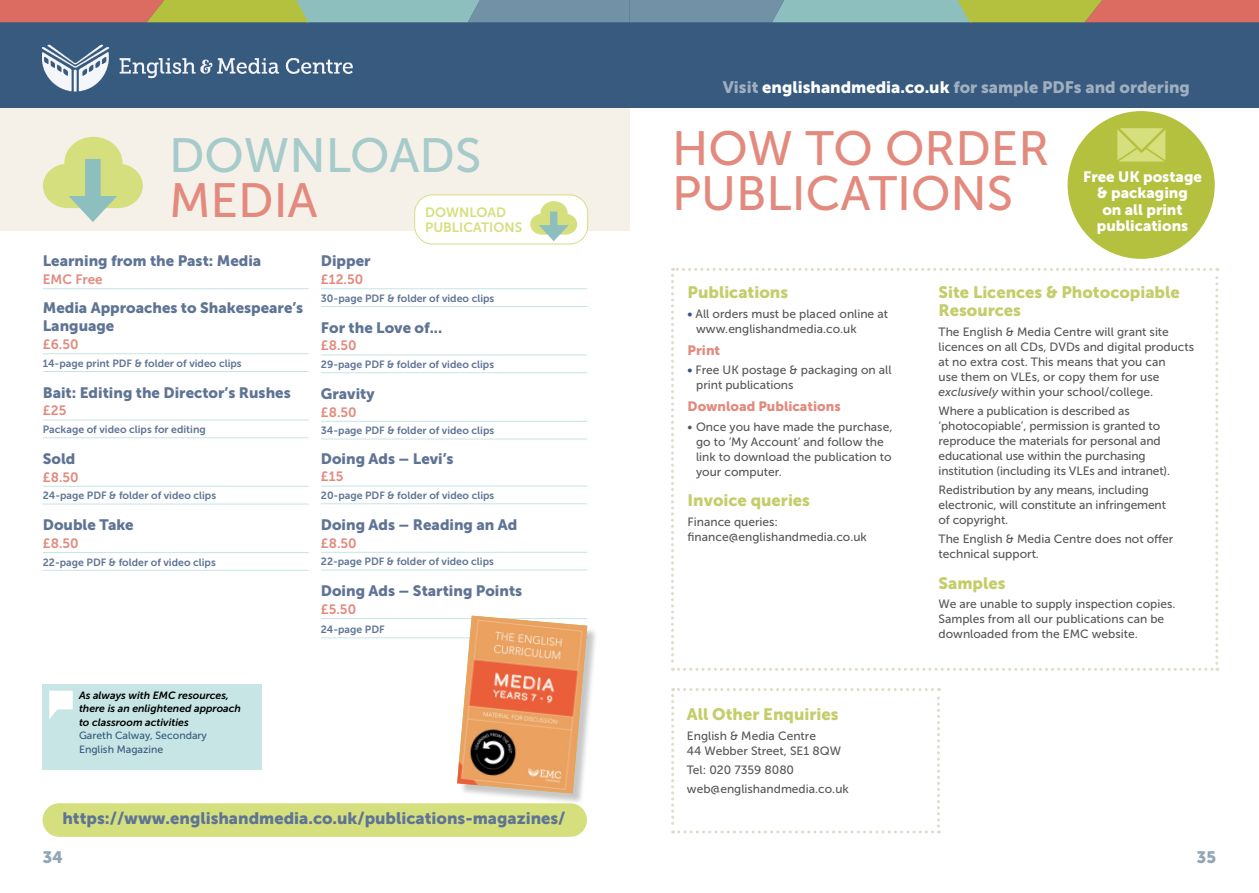
<style>
.page{position:relative;width:1259px;height:893px;background:#fff}
.page>*{position:absolute;margin:0;border:0;box-sizing:border-box;transform-origin:0 0}
.t1{font:48px/45px "Museo Sans 500";color:#e38a7e}
.t2{font:48px "Museo Sans 500";color:#a6cbca}
.t3{font:16.5px/18px "Museo Sans 900";color:#c4cd6a}
.t4{font:16.5px "Museo Sans 900";color:#5f7495}
.t5{font:16.5px "Museo Sans 900";color:#9fafc0}
.t6{font:16.5px "Museo Sans 900";color:#91a5b7}
.t7{font:15px/18px "Museo Sans 900";color:#5f7495}
.t8{font:15px/16.5px "Museo Sans 900";color:#fff;text-align:center}
.t9{font:13.5px "Museo Sans 700";color:#e38a7e}
.t10{font:13.5px "Museo Sans 900";color:#e38a7e}
.t11{font:13.5px/15.5px "Museo Sans 700";color:#d5df7e}
.t12{font:12px/15px "Museo Sans 500";color:#575756}
.t13{font:10.5px "Museo Sans 700";color:#5f7495}
.t14{font:italic 10.5px/13.5px "Museo Sans 700";color:#000}
.t15{font:10.5px/13.5px "Museo Sans 500";color:#375a7e}
.s1{color:#fff}
.s2{font-family:"Museo Sans 700";font-style:italic;color:#375a7e}
.s3{font-style:italic}
</style>
<div class="page">
<svg style="left:671px;top:268px;width:547px;height:403px"></svg>
<div style="left:1067px;top:111px;width:147px;height:148px;background:#b3c13f;border-radius:50%"></div>
<svg style="left:1117px;top:128px;width:49px;height:34px;background:#ced972"></svg>
<svg style="left:671px;top:688px;width:269px;height:145px"></svg>
<div style="left:0;top:107px;width:630px;height:123px;background:#f5f1e9"></div>
<svg style="left:43px;top:137px;width:100px;height:85px"></svg>
<div style="left:43px;top:684px;width:219px;height:86px;background:#c6e5e4"></div>
<svg style="left:49px;top:691px;width:24px;height:28px"></svg>
<hr style="left:43px;top:288px;width:266px;height:1px;background:#c6e5e4">
<hr style="left:43px;top:353px;width:266px;height:1px;background:#c6e5e4">
<hr style="left:43px;top:371px;width:266px;height:1px;background:#c6e5e4">
<hr style="left:43px;top:420px;width:266px;height:1px;background:#c6e5e4">
<hr style="left:43px;top:437px;width:266px;height:1px;background:#c6e5e4">
<hr style="left:43px;top:486px;width:266px;height:1px;background:#c6e5e4">
<hr style="left:43px;top:504px;width:266px;height:1px;background:#c6e5e4">
<hr style="left:43px;top:552px;width:266px;height:1px;background:#c6e5e4">
<hr style="left:43px;top:570px;width:266px;height:1px;background:#c6e5e4">
<hr style="left:321px;top:288px;width:266px;height:1px;background:#c6e5e4">
<hr style="left:321px;top:306px;width:266px;height:1px;background:#c6e5e4">
<hr style="left:321px;top:355px;width:266px;height:1px;background:#c6e5e4">
<hr style="left:321px;top:372px;width:266px;height:1px;background:#c6e5e4">
<hr style="left:321px;top:421px;width:266px;height:1px;background:#c6e5e4">
<hr style="left:321px;top:439px;width:266px;height:1px;background:#c6e5e4">
<hr style="left:321px;top:486px;width:266px;height:1px;background:#c6e5e4">
<hr style="left:321px;top:503px;width:266px;height:1px;background:#c6e5e4">
<hr style="left:321px;top:552px;width:266px;height:1px;background:#c6e5e4">
<hr style="left:321px;top:570px;width:266px;height:1px;background:#c6e5e4">
<hr style="left:321px;top:618px;width:266px;height:1px;background:#c6e5e4">
<hr style="left:321px;top:637px;width:266px;height:1px;background:#c6e5e4">
<div style="left:459px;top:617px;width:140px;height:188px;background:#000;opacity:.22"></div>
<img style="left:457px;top:616px;width:130px;height:177px">
<div style="left:415px;top:195px;width:173px;height:49px;background:#fff;border-radius:18px"></div>
<div style="left:414px;top:195px;width:174px;height:49px;border:1px solid #d5df7e;border-radius:18px"></div>
<svg style="left:530px;top:201px;width:47px;height:40px"></svg>
<div style="left:43px;top:803px;width:544px;height:34px;background:#d5df7e;border-radius:17px"></div>
<div style="left:0;top:0;width:629px;height:107px;background:#375a7e"></div>
<div style="left:629px;top:0;width:630px;height:107px;background:#375a7e"></div>
<svg style="left:0;top:0;width:1259px;height:22px;background:#a29e84"></svg>
<img style="left:43px;top:44px;width:310px;height:48px">
<h1 class="t2" style="left:169px;top:130px;width:314px">DOWNLOADS</h1>
<h1 class="t1" style="left:169px;top:179px;width:150px">MEDIA</h1>
<p class="t11" style="left:425px;top:204px;width:99px">DOWNLOAD<br>PUBLICATIONS</p>
<p class="t7" style="left:43px;top:252px;width:220px">Learning from the Past: Media</p>
<p class="t9" style="left:43px;top:272px;width:61px">EMC Free</p>
<p class="t7" style="left:43px;top:299px;width:262px">Media Approaches to Shakespeare’s<br>Language</p>
<p class="t9" style="left:43px;top:337px;width:37px">£6.50</p>
<p class="t13" style="left:43px;top:357px;width:200px">14-page print PDF &amp; folder of video clips</p>
<p class="t7" style="left:43px;top:383px;width:249px">Bait: Editing the Director’s Rushes</p>
<p class="t9" style="left:43px;top:403px;width:25px">£25</p>
<p class="t13" style="left:43px;top:424px;width:164px">Package of video clips for editing</p>
<p class="t7" style="left:43px;top:450px;width:34px">Sold</p>
<p class="t9" style="left:43px;top:469px;width:37px">£8.50</p>
<p class="t13" style="left:43px;top:490px;width:175px">24-page PDF &amp; folder of video clips</p>
<p class="t7" style="left:43px;top:516px;width:92px">Double Take</p>
<p class="t9" style="left:43px;top:536px;width:37px">£8.50</p>
<p class="t13" style="left:43px;top:556px;width:174px">22-page PDF &amp; folder of video clips</p>
<p class="t7" style="left:321px;top:252px;width:51px">Dipper</p>
<p class="t9" style="left:321px;top:272px;width:44px">£12.50</p>
<p class="t13" style="left:321px;top:292px;width:175px">30-page PDF &amp; folder of video clips</p>
<p class="t7" style="left:321px;top:318px;width:123px">For the Love of...</p>
<p class="t9" style="left:321px;top:338px;width:37px">£8.50</p>
<p class="t13" style="left:321px;top:359px;width:175px">29-page PDF &amp; folder of video clips</p>
<p class="t7" style="left:321px;top:385px;width:55px">Gravity</p>
<p class="t9" style="left:321px;top:404px;width:37px">£8.50</p>
<p class="t13" style="left:321px;top:425px;width:175px">34-page PDF &amp; folder of video clips</p>
<p class="t7" style="left:321px;top:449px;width:134px">Doing Ads – Levi’s</p>
<p class="t9" style="left:321px;top:469px;width:24px">£15</p>
<p class="t13" style="left:321px;top:490px;width:175px">20-page PDF &amp; folder of video clips</p>
<p class="t7" style="left:321px;top:516px;width:198px">Doing Ads – Reading an Ad</p>
<p class="t9" style="left:321px;top:535px;width:37px">£8.50</p>
<p class="t13" style="left:321px;top:556px;width:174px">22-page PDF &amp; folder of video clips</p>
<p class="t7" style="left:321px;top:582px;width:203px">Doing Ads – Starting Points</p>
<p class="t9" style="left:321px;top:602px;width:37px">£5.50</p>
<p class="t13" style="left:321px;top:624px;width:65px">24-page PDF</p>
<p class="t14" style="left:79px;top:688px;width:164px">As always with EMC resources, there is an enlightened approach to classroom activities</p>
<p class="t15" style="left:79px;top:729px;width:129px">Gareth Calway, Secondary<br>English Magazine</p>
<h2 class="t4" style="left:62px;top:809px;width:504px">https://www.englishandmedia.co.uk/publications-magazines/</h2>
<h2 class="t5" style="left:723px;top:78px;width:468px">Visit <span class="s1">englishandmedia.co.uk</span> for sample PDFs and ordering</h2>
<h1 class="t1" style="left:672px;top:126px;width:379px">HOW TO ORDER<br>PUBLICATIONS</h1>
<p class="t8" style="left:1083px;top:168px;width:120px">Free UK postage &amp; packaging<br>on all print publications</p>
<h2 class="t3" style="left:687px;top:283px;width:102px">Publications</h2>
<p class="t12" style="left:696px;top:306px;width:193px;text-indent:-9px"><span class="s2">•</span> All orders must be placed online at www.englishandmedia.co.uk</p>
<p class="t10" style="left:687px;top:342px;width:34px">Print</p>
<p class="t12" style="left:696px;top:362px;width:197px;text-indent:-9px"><span class="s2">•</span> Free UK postage &amp; packaging on all print publications</p>
<p class="t10" style="left:687px;top:399px;width:155px">Download Publications</p>
<p class="t12" style="left:696px;top:419px;width:198px;text-indent:-9px">• Once you have made the purchase, go to ‘My Account’ and follow the link to download the publication to your computer.</p>
<h2 class="t3" style="left:687px;top:491px;width:124px">Invoice queries</h2>
<p class="t12" style="left:687px;top:514px;width:181px">Finance queries: finance@englishandmedia.co.uk</p>
<h2 class="t3" style="left:687px;top:706px;width:153px">All Other Enquiries</h2>
<p class="t12" style="left:687px;top:728px;width:156px">English &amp; Media Centre<br>44 Webber Street, SE1 8QW</p>
<p class="t12" style="left:687px;top:760px;width:163px;line-height:19.2px">Tel: 020 7359 8080 web@englishandmedia.co.uk</p>
<h2 class="t3" style="left:938px;top:283px;width:243px">Site Licences &amp; Photocopiable<br>Resources</h2>
<p class="t12" style="left:938px;top:324px;width:257px">The English &amp; Media Centre will grant site licences on all CDs, DVDs and digital products at no extra cost. This means that you can<br>use them on VLEs, or copy them for use <span class="s3">exclusively</span> within your school/college.</p>
<p class="t12" style="left:938px;top:403px;width:233px">Where a publication is described as ‘photocopiable’, permission is granted to reproduce the materials for personal and educational use within the purchasing institution (including its VLEs and intranet).</p>
<p class="t12" style="left:938px;top:482px;width:229px">Redistribution by any means, including electronic, will constitute an infringement of copyright.</p>
<p class="t12" style="left:938px;top:532px;width:236px">The English &amp; Media Centre does not offer technical support.</p>
<h2 class="t3" style="left:938px;top:574px;width:68px">Samples</h2>
<p class="t12" style="left:938px;top:597px;width:238px">We are unable to supply inspection copies.<br>Samples from all our publications can be downloaded from the EMC website.</p>
<h2 class="t6" style="left:43px;top:848px;width:21px">34</h2>
<h2 class="t6" style="left:1196px;top:848px;width:21px">35</h2>
</div>
